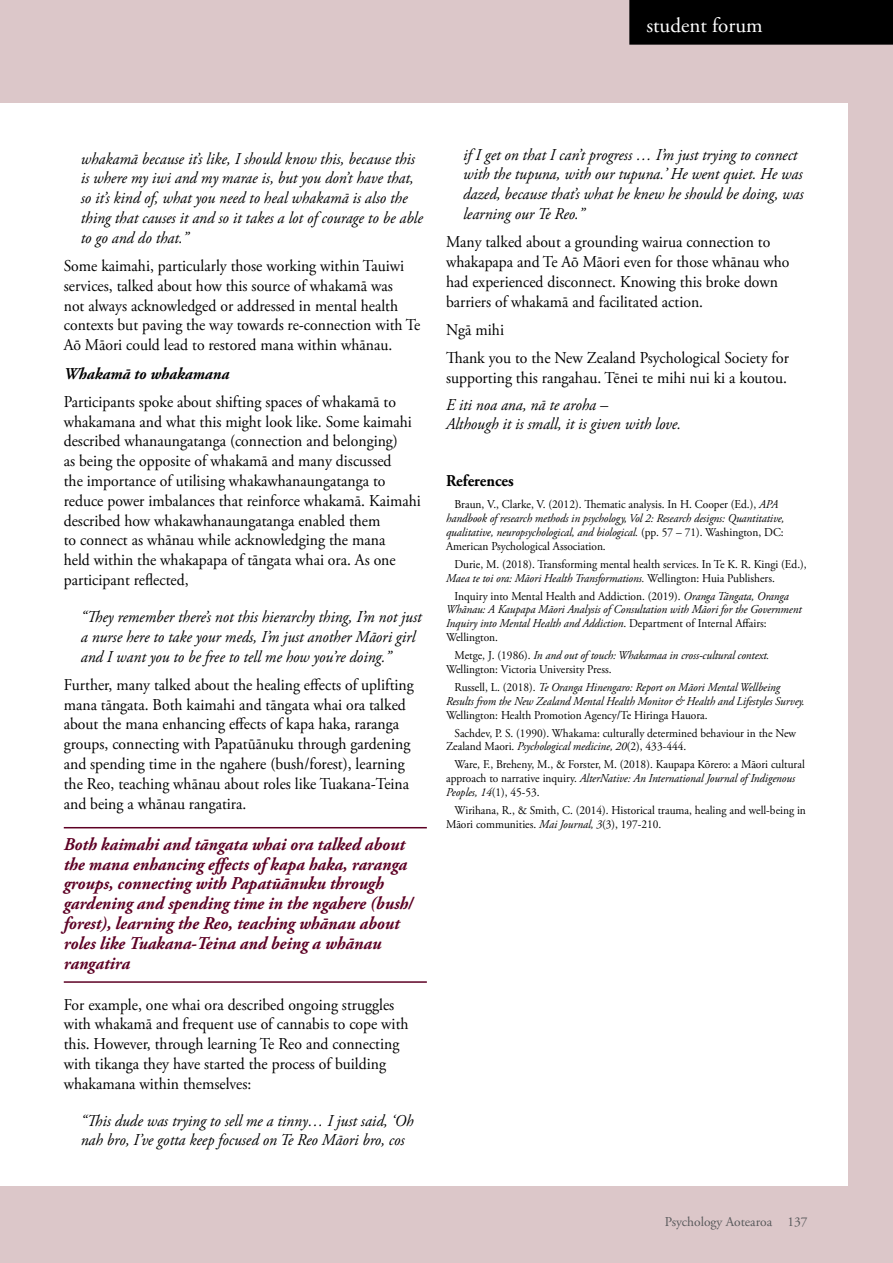
<style>
.page{position:relative;width:893px;height:1263px;background:#dcc7c9}
.page>*{position:absolute;margin:0;border:0;box-sizing:border-box;transform-origin:0 0}
.t1{font:21px "Adobe Garamond Pro";color:#fff}
.t2{font:italic 700 18px/19.8px "Adobe Garamond Pro";color:#5d0024;scale:.95 1}
.t3{font:16.5px/19.8px "Adobe Garamond Pro";color:#000;scale:.95 1}
.t4{font:italic 16.5px/19.8px "Adobe Garamond Pro";color:#000;scale:.95 1}
.t5{font:italic 700 16.5px "Adobe Garamond Pro";color:#000;scale:.95 1}
.t6{font:700 16.5px "Adobe Garamond Pro";color:#000;scale:.95 1}
.t7{font:13.5px "Adobe Garamond Pro";color:#58595b}
.t8{font:italic 12px/13.8px "Adobe Garamond Pro";letter-spacing:-.005em;color:#000;scale:.95 1}
.t9{font:12px/13.8px "Adobe Garamond Pro";color:#000;scale:.95 1}
.s1{font-style:normal}
.s2{font-style:italic}
</style>
<div class="page">
<div style="left:0;top:103px;width:848px;height:1083px;background:#fff"></div>
<div style="left:629px;top:0;width:264px;height:45px;background:#000"></div>
<hr style="left:64px;top:827px;width:363px;height:1px;background:#5d0024">
<hr style="left:64px;top:981px;width:363px;height:2px;background:#5d0024">
<p class="t1" style="left:646px;top:13px;width:118px">student forum</p>
<p class="t4" style="left:81px;top:149px;width:362px">whakamā because it’s like, I should know this, because this is where my iwi and my marae is, but you don’t have that, so it’s kind of, what you need to heal whakamā is also the thing that causes it and so it takes a lot of courage to be able to go and do that.”</p>
<p class="t3" style="left:64px;top:256px;width:377px">Some kaimahi, particularly those working within Tauiwi services, talked about how this source of whakamā was<br>not always acknowledged or addressed in mental health contexts but paving the way towards re-connection with Te Aō Māori could lead to restored mana within whānau.</p>
<p class="t5" style="left:64px;top:364px;width:176px">Whakamā to whakamana</p>
<p class="t3" style="left:64px;top:392px;width:377px">Participants spoke about shifting spaces of whakamā to whakamana and what this might look like. Some kaimahi described whanaungatanga (connection and belonging)<br>as being the opposite of whakamā and many discussed<br>the importance of utilising whakawhanaungatanga to reduce power imbalances that reinforce whakamā. Kaimahi described how whakawhanaungatanga enabled them<br>to connect as whānau while acknowledging the mana<br>held within the whakapapa of tāngata whai ora. As one participant reflected,</p>
<p class="t4" style="left:81px;top:607px;width:360px">“They remember there’s not this hierarchy thing, I’m not just a nurse here to take your meds, I’m just another Māori girl and I want you to be free to tell me how you’re doing.”</p>
<p class="t3" style="left:64px;top:675px;width:370px">Further, many talked about the healing effects of uplifting mana tāngata. Both kaimahi and tāngata whai ora talked about the mana enhancing effects of kapa haka, raranga groups, connecting with Papatūānuku through gardening and spending time in the ngahere (bush/forest), learning the Reo, teaching whānau about roles like Tuakana-Teina and being a whānau rangatira.</p>
<p class="t2" style="left:64px;top:834px;width:369px">Both kaimahi and tāngata whai ora talked about the mana enhancing effects of kapa haka, raranga groups, connecting with Papatūānuku through gardening and spending time in the ngahere (bush/ forest), learning the Reo, teaching whānau about roles like Tuakana-Teina and being a whānau rangatira</p>
<p class="t3" style="left:64px;top:995px;width:364px">For example, one whai ora described ongoing struggles with whakamā and frequent use of cannabis to cope with this. However, through learning Te Reo and connecting with tikanga they have started the process of building whakamana within themselves:</p>
<p class="t4" style="left:81px;top:1111px;width:352px">“This dude was trying to sell me a tinny… I just said, ‘Oh nah bro, I’ve gotta keep focused on Te Reo Māori bro, cos</p>
<p class="t4" style="left:463px;top:145px;width:360px">if I get on that I can’t progress … I’m just trying to connect with the tupuna, with our tupuna.’ He went quiet. He was dazed, because that’s what he knew he should be doing, was learning our Te Reo.”</p>
<p class="t3" style="left:446px;top:233px;width:363px">Many talked about a grounding wairua connection to whakapapa and Te Aō Māori even for those whānau who had experienced disconnect. Knowing this broke down barriers of whakamā and facilitated action.</p>
<p class="t3" style="left:446px;top:316px;width:362px;line-height:28.3px">Ngā mihi<br>Thank you to the New Zealand Psychological Society for</p>
<p class="t3" style="left:446px;top:369px;width:360px">supporting this rangahau. Tēnei te mihi nui ki a koutou.</p>
<p class="t4" style="left:446px;top:395px;width:249px">E iti noa ana, nā te aroha –<br>Although it is small, it is given with love.</p>
<p class="t6" style="left:446px;top:471px;width:73px">References</p>
<p class="t8" style="left:446px;top:498px;width:358px;text-indent:9px"><span class="s1">Braun, V., Clarke, V. (2012). Thematic analysis. In H. Cooper (Ed.),</span> APA handbook of research methods in psychology, Vol 2: Research designs: Quantitative, qualitative, neuropsychological, and biological. <span class="s1">(pp. 57 – 71). Washington, DC:<br>American Psychological Association.</span></p>
<p class="t9" style="left:446px;top:557px;width:381px;text-indent:9px">Durie, M. (2018). Transforming mental health services. In Te K. R. Kingi (Ed.),<br><span class="s2">Maea te toi ora: Māori Health Transformations.</span> Wellington: Huia Publishers.</p>
<p class="t8" style="left:446px;top:589px;width:376px;text-indent:9px"><span class="s1">Inquiry into Mental Health and Addiction. (2019).</span> Oranga Tāngata, Oranga Whānau: A Kaupapa Māori Analysis of Consultation with Māori for the Government Inquiry into Mental Health and Addiction<span class="s1">. Department of Internal Affairs:<br>Wellington.</span></p>
<p class="t9" style="left:446px;top:649px;width:342px;text-indent:8px">Metge, J. (1986). <span class="s2">In and out of touch: Whakamaa in cross-cultural context.<br></span>Wellington: Victoria University Press.</p>
<p class="t8" style="left:446px;top:680px;width:379px;text-indent:9px"><span class="s1">Russell, L. (2018).</span> Te Oranga Hinengaro: Report on Māori Mental Wellbeing<br>Results from the New Zealand Mental Health Monitor &amp; Health and Lifestyles Survey.</p>
<p class="t9" style="left:455px;top:706px;width:361px;line-height:18px;text-indent:-9px">Wellington: Health Promotion Agency/Te Hiringa Hauora.<br>Sachdev, P. S. (1990). Whakama: culturally determined behaviour in the New</p>
<p class="t9" style="left:455px;top:738px;width:370px;line-height:18px;text-indent:-9px">Zealand Maori. <span class="s2">Psychological medicine, 20</span>(2), 433-444.<br>Ware, F., Breheny, M., &amp; Forster, M. (2018). Kaupapa Kōrero: a Māori cultural</p>
<p class="t8" style="left:446px;top:772px;width:369px"><span class="s1">approach to narrative inquiry.</span> AlterNative: An International Journal of Indigenous<br>Peoples, 14<span class="s1">(1), 45-53.</span></p>
<p class="t9" style="left:446px;top:804px;width:380px;text-indent:9px">Wirihana, R., &amp; Smith, C. (2014). Historical trauma, healing and well-being in<br>Māori communities. <span class="s2">Mai Journal, 3</span>(3), 197-210.</p>
<p class="t7" style="left:665px;top:1213px;width:144px">Psychology Aotearoa 137</p>
</div>
